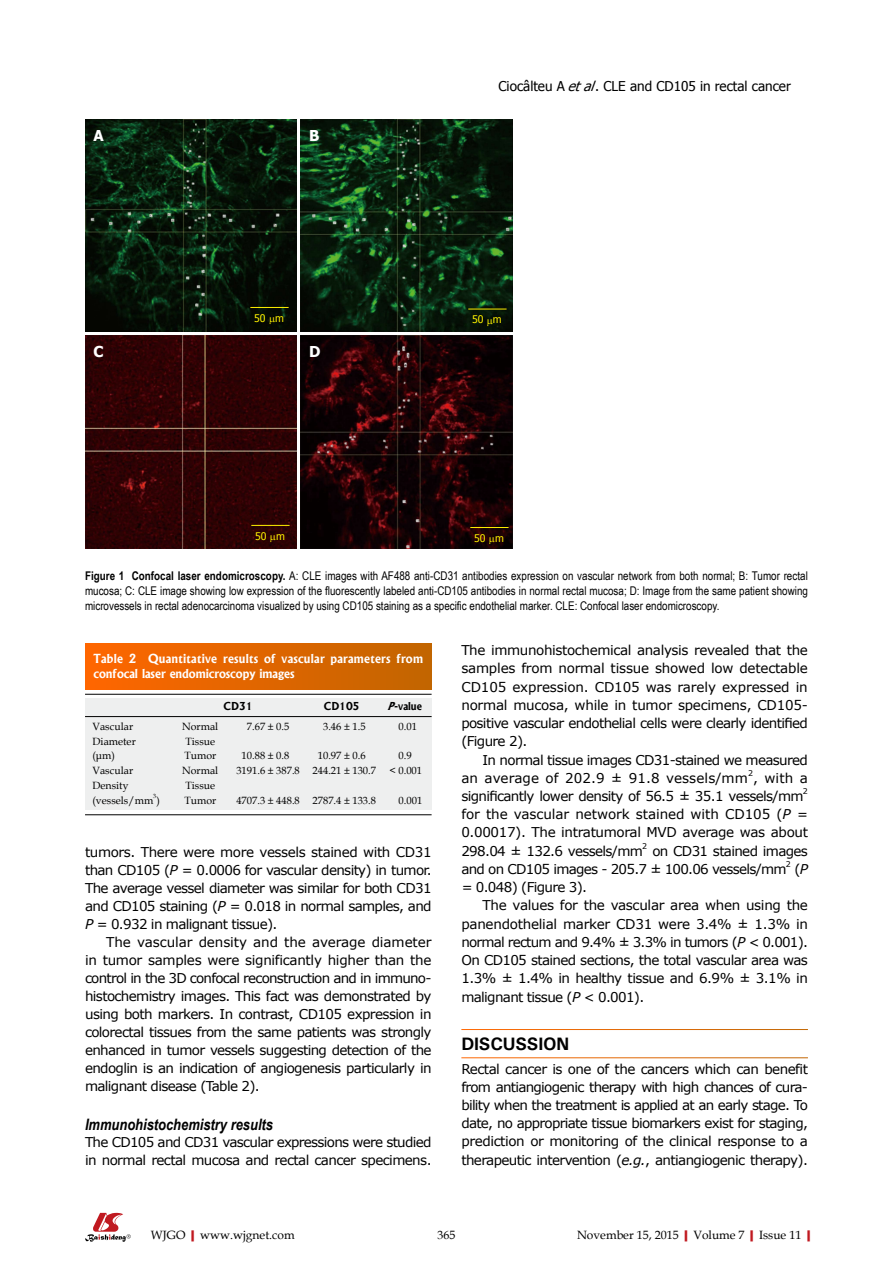
<style>
.page{position:relative;width:893px;height:1263px;background:#fff}
.page>*{position:absolute;margin:0;border:0;box-sizing:border-box;transform-origin:0 0}
.t1{font:700 18px "Univers";letter-spacing:-.01em;color:#000}
.t2{font:italic 700 15.75px "Arial Narrow";color:#000}
.t3{font:700 15px "Tahoma";color:#fff}
.t4{font:13.5px/18.1px "Verdana";letter-spacing:-.05em;color:#000}
.t5{font:13.5px "Verdana";letter-spacing:-.03em;color:#000}
.t6{font:13.5px "Verdana";letter-spacing:-.025em;color:#000}
.t7{font:13.5px "Verdana";letter-spacing:-.02em;color:#000}
.t8{font:13.5px "Verdana";letter-spacing:-.015em;color:#000}
.t9{font:13.5px "Verdana";letter-spacing:-.01em;color:#000}
.t10{font:13.5px "Tahoma";color:#000}
.t11{font:13.5px "Verdana";letter-spacing:-.005em;color:#000}
.t12{font:13.5px "Verdana";letter-spacing:.005em;color:#000}
.t13{font:12px/15px "Arial Narrow";color:#000;text-align:justify}
.t14{font:700 12px/15px "Albertus";letter-spacing:.02em;color:#fff}
.t15{font:12px "Book Antiqua";color:#000}
.t16{font:10.5px "Book Antiqua";color:#000}
.t17{font:700 10.5px "Albertus";color:#000}
.t18{font:10.5px "Tahoma";color:#fff100}
.t19{font:7.8px "Verdana";color:#000}
.t20{font:6.15px "Book Antiqua";color:#000}
.s1{font-style:italic}
.s2{font-weight:700}
.s3{font-weight:700;color:#c01920}
</style>
<div class="page">
<svg style="left:85px;top:1213px;width:46px;height:29px"></svg>
<img style="left:85px;top:119px;width:211px;height:213px">
<img style="left:300px;top:119px;width:212px;height:213px">
<img style="left:85px;top:336px;width:211px;height:212px">
<img style="left:300px;top:336px;width:213px;height:212px">
<hr style="left:251px;top:525px;width:39px;height:1px;background:#fff100">
<hr style="left:250px;top:307px;width:39px;height:1px;background:#fff100">
<hr style="left:468px;top:309px;width:39px;height:1px;background:#fff100">
<hr style="left:470px;top:527px;width:39px;height:1px;background:#fff100">
<div style="left:85px;top:698px;width:347px;height:112px;background:#eeefef"></div>
<div style="left:85px;top:643px;width:347px;height:46px;background:linear-gradient(to right,#f60,#c16500)"></div>
<hr style="left:85px;top:694px;width:347px;height:1px;background:#000">
<hr style="left:85px;top:716px;width:347px;height:1px;background:#000">
<hr style="left:85px;top:814px;width:347px;height:1px;background:#000">
<svg style="left:271px;top:535px;width:5px;height:7px"></svg>
<svg style="left:270px;top:317px;width:5px;height:7px"></svg>
<svg style="left:488px;top:319px;width:5px;height:7px"></svg>
<svg style="left:490px;top:537px;width:5px;height:7px"></svg>
<p class="t3" style="left:94px;top:125px;width:12px">A</p>
<p class="t3" style="left:309px;top:125px;width:12px">B</p>
<p class="t10" style="left:498px;top:77px;width:294px">Ciocâlteu A <span class="s1">etal</span>. CLE and CD105 in rectal cancer</p>
<p class="t18" style="left:254px;top:311px;width:31px">50 m</p>
<p class="t18" style="left:472px;top:313px;width:31px">50 m</p>
<p class="t3" style="left:94px;top:341px;width:12px">C</p>
<p class="t3" style="left:309px;top:341px;width:13px">D</p>
<p class="t18" style="left:255px;top:529px;width:31px">50 m</p>
<p class="t18" style="left:474px;top:531px;width:31px">50 m</p>
<p class="t13" style="left:85px;top:568px;width:724px"><span class="s2">Figure 1 Confocal laser endomicroscopy.</span> A: CLE images with AF488 anti-CD31 antibodies expression on vascular network from both normal; B: Tumor rectal mucosa; C: CLE image showing low expression of the fluorescently labeled anti-CD105 antibodies in normal rectal mucosa; D: Image from the same patient showing microvessels in rectal adenocarcinoma visualized by using CD105 staining as a specific endothelial marker. CLE: Confocal laser endomicroscopy.</p>
<p class="t14" style="left:94px;top:651px;width:331px">Table 2 Quantitative results of vascular parameters from confocal laser endomicroscopy images</p>
<p class="t17" style="left:224px;top:700px;width:31px">CD31</p>
<p class="t17" style="left:324px;top:700px;width:37px">CD105</p>
<p class="t17" style="left:387px;top:700px;width:36px"><span class="s1">P</span>-value</p>
<p class="t16" style="left:92px;top:719px;width:42px">Vascular</p>
<p class="t16" style="left:182px;top:719px;width:38px">Normal</p>
<p class="t16" style="left:247px;top:719px;width:44px">7.67 ± 0.5</p>
<p class="t16" style="left:323px;top:719px;width:44px">3.46 ± 1.5</p>
<p class="t16" style="left:399px;top:719px;width:20px">0.01</p>
<p class="t16" style="left:92px;top:734px;width:45px">Diameter</p>
<p class="t16" style="left:185px;top:734px;width:31px">Tissue</p>
<p class="t16" style="left:92px;top:748px;width:24px">(μm)</p>
<p class="t16" style="left:184px;top:748px;width:33px">Tumor</p>
<p class="t16" style="left:242px;top:748px;width:49px">10.88 ± 0.8</p>
<p class="t16" style="left:318px;top:748px;width:49px">10.97 ± 0.6</p>
<p class="t16" style="left:399px;top:748px;width:15px">0.9</p>
<p class="t16" style="left:92px;top:763px;width:42px">Vascular</p>
<p class="t16" style="left:182px;top:763px;width:38px">Normal</p>
<p class="t16" style="left:236px;top:763px;width:141px">3191.6 ± 387.8 244.21 ± 130.7</p>
<p class="t16" style="left:390px;top:763px;width:34px">&lt; 0.001</p>
<p class="t16" style="left:92px;top:778px;width:38px">Density</p>
<p class="t16" style="left:185px;top:778px;width:31px">Tissue</p>
<p class="t16" style="left:92px;top:793px;width:69px">(vessels/mm )</p>
<p class="t20" style="left:153px;top:792px;width:5px">3</p>
<p class="t16" style="left:184px;top:793px;width:33px">Tumor</p>
<p class="t16" style="left:236px;top:793px;width:141px">4707.3 ± 448.8 2787.4 ± 133.8</p>
<p class="t16" style="left:399px;top:793px;width:25px">0.001</p>
<p class="t5" style="left:85px;top:844px;width:348px">tumors. There were more vessels stained with CD31</p>
<p class="t4" style="left:85px;top:861px;width:348px">than CD105 (<span class="s1">p =</span> 0.0006 for vascular density) in tumor.</p>
<p class="t4" style="left:85px;top:879px;width:348px">The average vessel diameter was similar for both CD31</p>
<p class="t4" style="left:85px;top:897px;width:348px">and CD105 staining (<span class="s1">p =</span> 0.018 in normal samples, and</p>
<p class="t4" style="left:85px;top:915px;width:194px"><span class="s1">p =</span> 0.932 in malignant tissue).</p>
<p class="t11" style="left:106px;top:934px;width:327px">The vascular density and the average diameter</p>
<p class="t6" style="left:85px;top:952px;width:348px">in tumor samples were significantly higher than the</p>
<p class="t4" style="left:85px;top:969px;width:346px">control in the 3D confocal reconstruction and in immuno-</p>
<p class="t4" style="left:85px;top:987px;width:348px">histochemistry images. This fact was demonstrated by</p>
<p class="t4" style="left:85px;top:1005px;width:348px">using both markers. In contrast, CD105 expression in</p>
<p class="t4" style="left:85px;top:1023px;width:348px">colorectal tissues from the same patients was strongly</p>
<p class="t4" style="left:85px;top:1041px;width:348px">enhanced in tumor vessels suggesting detection of the</p>
<p class="t4" style="left:85px;top:1059px;width:348px">endoglin is an indication of angiogenesis particularly in</p>
<p class="t4" style="left:85px;top:1077px;width:176px">malignant disease (Table 2).</p>
<p class="t2" style="left:85px;top:1112px;width:190px">Immunohistochemistry results</p>
<p class="t4" style="left:85px;top:1132px;width:348px">The CD105 and CD31 vascular expressions were studied in normal rectal mucosa and rectal cancer specimens.</p>
<p class="t5" style="left:461px;top:642px;width:348px">The immunohistochemical analysis revealed that the</p>
<p class="t8" style="left:461px;top:660px;width:348px">samples from normal tissue showed low detectable</p>
<p class="t9" style="left:461px;top:678px;width:348px">CD105 expression. CD105 was rarely expressed in</p>
<p class="t7" style="left:461px;top:696px;width:348px">normal mucosa, while in tumor specimens, CD105-</p>
<p class="t4" style="left:461px;top:714px;width:348px">positive vascular endothelial cells were clearly identified</p>
<p class="t4" style="left:461px;top:732px;width:67px">(Figure 2).</p>
<p class="t4" style="left:483px;top:750px;width:327px">In normal tissue images CD31-stained we measured</p>
<p class="t12" style="left:461px;top:769px;width:348px">an average of 202.9 ± 91.8 vessels/mm , with a</p>
<p class="t19" style="left:748px;top:768px;width:7px">2</p>
<p class="t4" style="left:461px;top:786px;width:344px">significantly lower density of 56.5 ± 35.1 vessels/mm</p>
<p class="t19" style="left:803px;top:786px;width:7px">2</p>
<p class="t4" style="left:461px;top:805px;width:348px;text-align:justify">for the vascular network stained with CD105 (<span class="s1">p = </span>0.00017). The intratumoral MVD average was about 298.04 ± 132.6 vessels/mm</p>
<p class="t19" style="left:642px;top:841px;width:7px">2</p>
<p class="t4" style="left:461px;top:841px;width:348px;text-indent:191px">on CD31 stained images and on CD105 images - 205.7 ± 100.06 vessels/mm</p>
<p class="t19" style="left:786px;top:859px;width:7px">2</p>
<p class="t4" style="left:794px;top:859px;width:15px">(<span class="s1">p</span></p>
<p class="t4" style="left:461px;top:878px;width:127px"><span class="s1">=</span> 0.048) (Figure 3).</p>
<p class="t6" style="left:483px;top:897px;width:327px">The values for the vascular area when using the</p>
<p class="t7" style="left:461px;top:915px;width:348px">panendothelial marker CD31 were 3.4% ± 1.3% in</p>
<p class="t4" style="left:461px;top:932px;width:348px">normal rectum and 9.4% ± 3.3% in tumors (<span class="s1">p &lt;</span> 0.001).</p>
<p class="t4" style="left:461px;top:951px;width:348px">On CD105 stained sections, the total vascular area was</p>
<p class="t4" style="left:461px;top:969px;width:348px">1.3% ± 1.4% in healthy tissue and 6.9% ± 3.1% in</p>
<p class="t4" style="left:461px;top:987px;width:184px">malignant tissue (<span class="s1">p &lt;</span> 0.001).</p>
<p class="t1" style="left:461px;top:1033px;width:110px">DISCUSSION</p>
<p class="t4" style="left:461px;top:1059px;width:348px">Rectal cancer is one of the cancers which can benefit from antiangiogenic therapy with high chances of cura&shy;bility when the treatment is applied at an early stage. To date, no appropriate tissue biomarkers exist for staging, prediction or monitoring of the clinical response to a therapeutic intervention (<span class="s1">e.g.</span>, antiangiogenic therapy).</p>
<p class="t15" style="left:151px;top:1226px;width:145px">WJGO<span class="s3">|</span>www.wjgnet.com</p>
<p class="t15" style="left:437px;top:1226px;width:19px">365</p>
<p class="t15" style="left:577px;top:1226px;width:240px">November 15, 2015<span class="s3">|</span>Volume 7<span class="s3">|</span>Issue 11<span class="s3">|</span></p>
</div>
